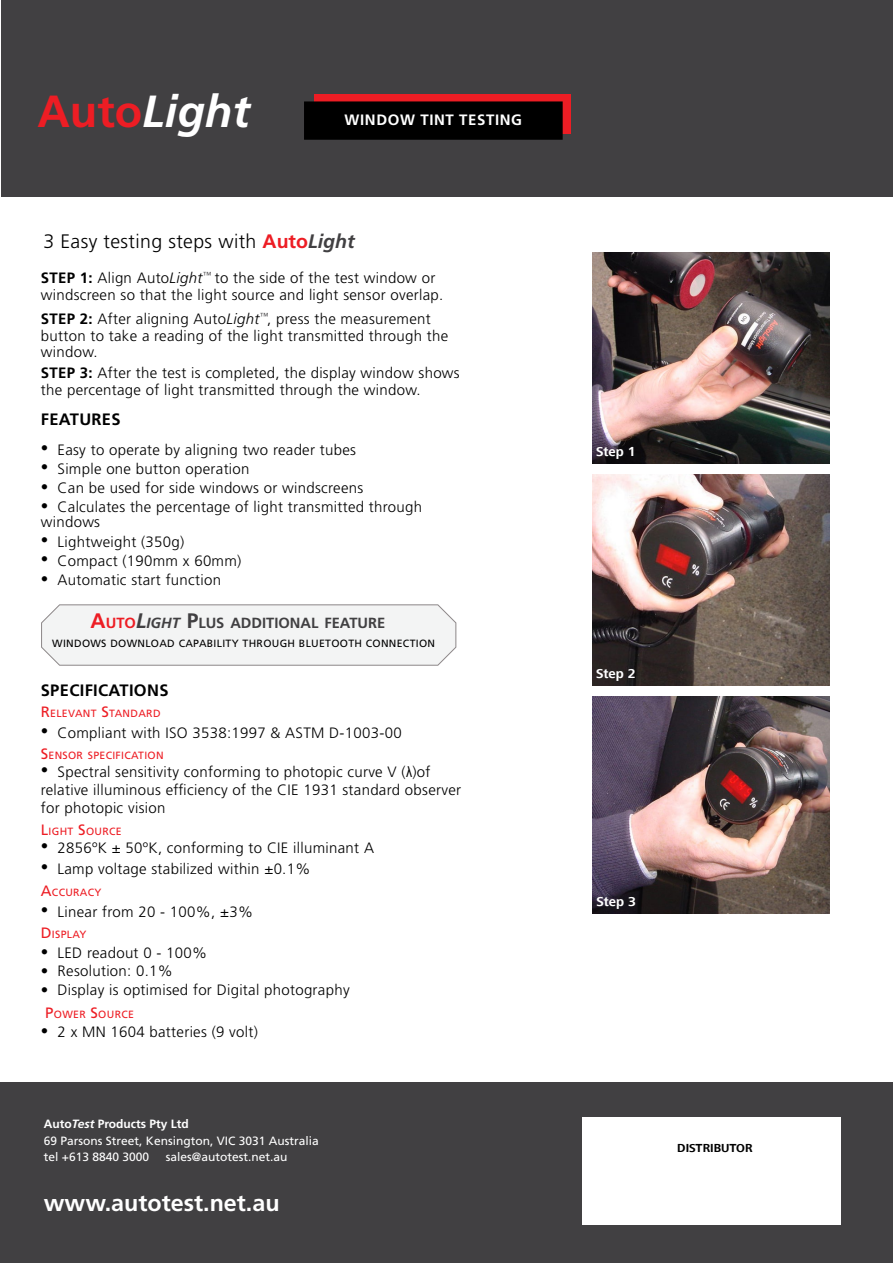
<style>
.page{position:relative;width:893px;height:1263px;background:#fff}
.page>*{position:absolute;margin:0;border:0;box-sizing:border-box;transform-origin:0 0}
.t1{font:italic 700 45px "Frutiger LT Std";color:#fff}
.t2{font:700 23.25px "Frutiger LT Std";color:#fff}
.t3{font:300 19.5px "Frutiger LT Std";letter-spacing:.02em;color:#000}
.t4{font:700 16.5px "Frutiger LT Std";letter-spacing:.02em;color:#000}
.t5{font:300 15px/16.5px "Frutiger LT Std";letter-spacing:.02em;color:#000}
.t6{font:700 15px "Frutiger LT Std";letter-spacing:.04em;color:#fff}
.t7{font:700 14.7px "Frutiger LT Std";color:#414042}
.t8{font:700 13.5px "Frutiger Next LT";color:#fff}
.t9{font:12px/16.5px "Frutiger LT Std";color:#fff}
.t10{font:700 12px "Frutiger Next LT";color:#000}
.t11{font:10.5px "Frutiger LT Std";letter-spacing:.03em;color:#ed1d24}
.t12{font:10.5px "Frutiger LT Std";letter-spacing:.03em;color:#000}
.s1{font-style:normal;color:#ed1d24}
.s2{font-weight:700;color:#ed1d24}
.s3{font-weight:700;font-style:italic;color:#414042}
.s4{font-weight:700}
.s5{font-style:italic}
.s6{font-size:21px;color:#ed1d24}
.s7{color:#ed1d24}
.s8{font-style:italic;font-size:21px}
.s9{font-size:21px}
.s10{font-size:15px}
.s11{font-family:"Arial Narrow";font-weight:400}
.s12{font-weight:700;font-style:italic}
</style>
<div class="page">
<div style="left:0;top:1083px;width:893px;height:180px;background:#414042"></div>
<div style="left:582px;top:1117px;width:259px;height:107px;background:#fff"></div>
<svg style="left:41px;top:604px;width:415px;height:62px"></svg>
<img style="left:593px;top:252px;width:237px;height:212px">
<img style="left:593px;top:696px;width:237px;height:218px">
<img style="left:593px;top:474px;width:237px;height:211px">
<div style="left:2px;top:0;width:891px;height:196px;background:#414042"></div>
<div style="left:314px;top:94px;width:257px;height:40px;background:#ed1d24"></div>
<div style="left:304px;top:101px;width:259px;height:39px;background:#000;border:2px solid #000"></div>
<h1 class="t1" style="left:37px;top:85px;width:214px"><span class="s1">Auto</span>Light</h1>
<p class="t6" style="left:345px;top:111px;width:179px">WINDOW TINT TESTING</p>
<h3 class="t3" style="left:43px;top:230px;width:313px">3 Easy testing steps with <span class="s2">Auto</span><span class="s3">Light</span></h3>
<p class="t5" style="left:41px;top:270px;width:404px"><span class="s4">STEP 1:</span> Align Auto<span class="s5">Light</span><sup>™</sup> to the side of the test window or windscreen so that the light source and light sensor overlap.</p>
<p class="t5" style="left:41px;top:311px;width:409px"><span class="s4">STEP 2:</span> After aligning Auto<span class="s5">Light</span><sup>™</sup>, press the measurement button to take a reading of the light transmitted through the window.</p>
<p class="t5" style="left:41px;top:365px;width:420px"><span class="s4">STEP 3:</span> After the test is completed, the display window shows the percentage of light transmitted through the window.</p>
<p class="t4" style="left:41px;top:409px;width:81px">FEATURES</p>
<p class="t5" style="left:41px;top:441px;width:317px">• Easy to operate by aligning two reader tubes</p>
<p class="t5" style="left:41px;top:461px;width:210px">• Simple one button operation</p>
<p class="t5" style="left:41px;top:480px;width:324px">• Can be used for side windows or windscreens</p>
<p class="t5" style="left:41px;top:500px;width:383px;line-height:15px">• Calculates the percentage of light transmitted through windows</p>
<p class="t5" style="left:41px;top:533px;width:145px">• Lightweight (350g)</p>
<p class="t5" style="left:41px;top:553px;width:202px">• Compact (190mm x 60mm)</p>
<p class="t5" style="left:41px;top:572px;width:182px">• Automatic start function</p>
<p class="t7" style="left:91px;top:615px;width:296px"><span class="s6">A</span><span class="s7">UTO</span><span class="s8">L</span><span class="s5">ight</span> <span class="s9">P</span>LUS ADDITIONAL FEATURE</p>
<p class="t12" style="left:52px;top:637px;width:384px">WINDOWS DOWNLOAD CAPABILITY THROUGH BLUETOOTH CONNECTION</p>
<p class="t4" style="left:41px;top:681px;width:129px">SPECIFICATIONS</p>
<p class="t11" style="left:41px;top:707px;width:121px"><span class="s10">R</span> ELEVANT <span class="s10">S</span>TANDARD</p>
<p class="t5" style="left:41px;top:725px;width:362px">• Compliant with ISO 3538:1997 &amp; ASTM D-1003-00</p>
<p class="t11" style="left:41px;top:749px;width:124px"><span class="s10">S</span>ENSOR SPECIFICATION</p>
<p class="t5" style="left:41px;top:763px;width:422px;line-height:18px">• Spectral sensitivity conforming to photopic curve V (<span class="s11">λ</span>)of relative illuminous efficiency of the CIE 1931 standard observer for photopic vision</p>
<p class="t11" style="left:41px;top:825px;width:82px"><span class="s10">L</span>IGHT <span class="s10">S</span>OURCE</p>
<p class="t5" style="left:41px;top:840px;width:335px">• 2856ºK ± 50ºK, conforming to CIE illuminant A</p>
<p class="t5" style="left:41px;top:860px;width:271px">• Lamp voltage stabilized within ±0.1%</p>
<p class="t11" style="left:41px;top:886px;width:62px"><span class="s10">A</span>CCURACY</p>
<p class="t5" style="left:41px;top:903px;width:214px">• Linear from 20 - 100%, ±3%</p>
<p class="t11" style="left:41px;top:928px;width:47px"><span class="s10">D</span> ISPLAY</p>
<p class="t5" style="left:41px;top:945px;width:168px">• LED readout 0 - 100%</p>
<p class="t5" style="left:41px;top:963px;width:134px">• Resolution: 0.1%</p>
<p class="t5" style="left:41px;top:982px;width:310px">• Display is optimised for Digital photography</p>
<p class="t11" style="left:45px;top:1008px;width:90px"><span class="s10">P</span>OWER <span class="s10">S</span>OURCE</p>
<p class="t5" style="left:41px;top:1024px;width:219px">• 2 x MN 1604 batteries (9 volt)</p>
<p class="t9" style="left:44px;top:1116px;width:276px"><span class="s4">Auto</span><span class="s12">Test</span> <span class="s4">Products Pty Ltd<br></span>69 Parsons Street, Kensington, VIC 3031 Australia tel +613 8840 3000</p>
<p class="t9" style="left:166px;top:1149px;width:123px">sales@autotest.net.au</p>
<h2 class="t2" style="left:44px;top:1189px;width:237px">www.autotest.net.au</h2>
<p class="t8" style="left:596px;top:444px;width:41px">Step 1</p>
<p class="t8" style="left:596px;top:666px;width:41px">Step 2</p>
<p class="t8" style="left:596px;top:894px;width:41px">Step 3</p>
<p class="t10" style="left:677px;top:1141px;width:77px">DISTRIBUTOR</p>
</div>
